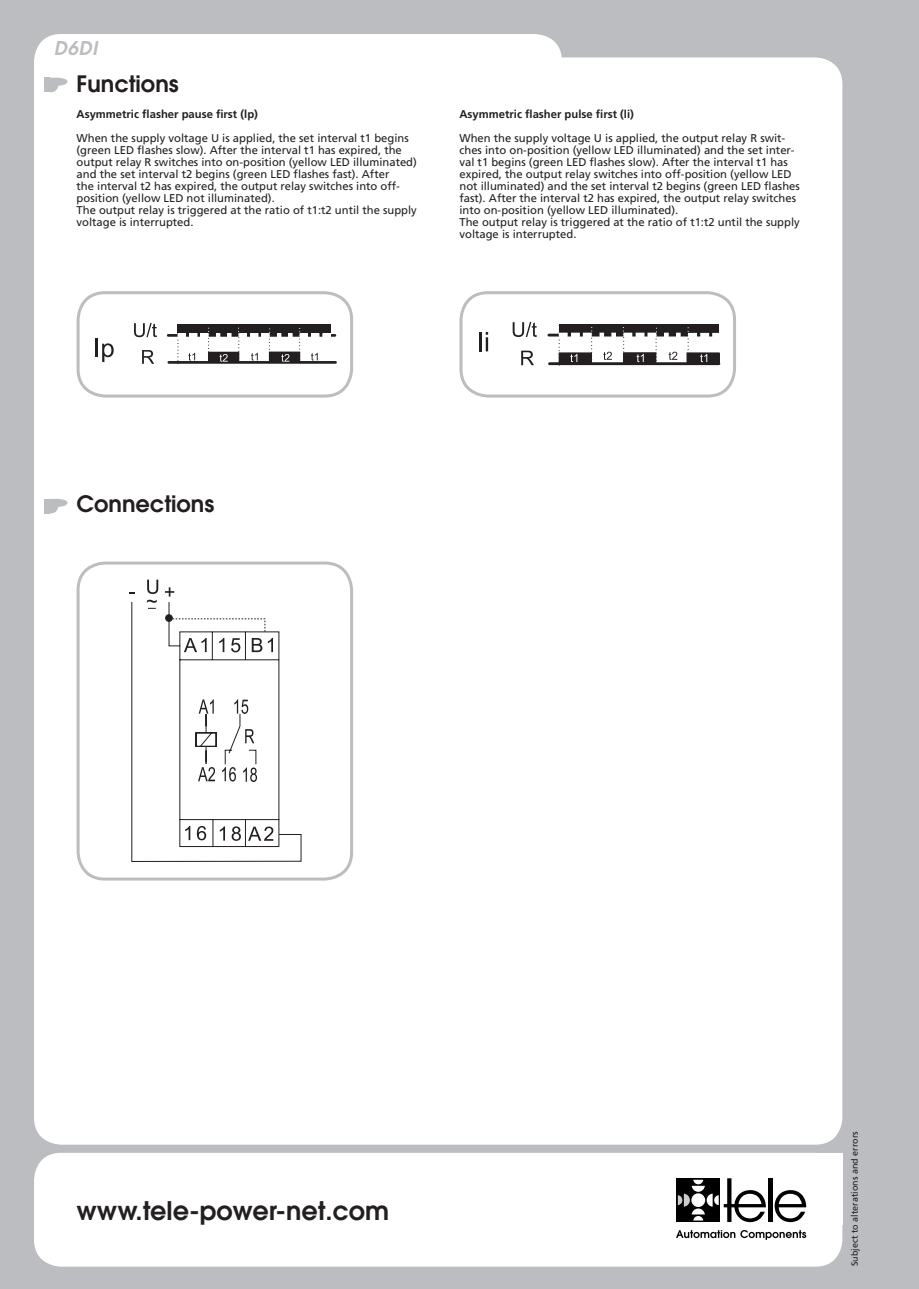
<style>
.page{position:relative;width:919px;height:1289px;background:#fff}
.page>*{position:absolute;margin:0;border:0;box-sizing:border-box;transform-origin:0 0}
.t1{font:600 25.5px "Avant Garde";color:#231f20}
.t2{font:600 22.5px "Avant Garde";color:#231f20}
.t3{font:italic 600 18.9px "Avant Garde";color:#bcbdc0}
.t4{font:11.25px/12px "Frutiger";color:#231f20}
.t5{font:9px "Frutiger";color:#231f20}
.s1{font-weight:700}
</style>
<div class="page">
<div style="left:0;top:0;width:918px;height:1288px;background:#bcbdc0"></div>
<div style="left:34px;top:57px;width:808px;height:1087px;background:#fff"></div>
<div style="left:34px;top:1152px;width:808px;height:114px;background:#fff"></div>
<div style="left:525px;top:1152px;width:317px;height:72px;background:#fff"></div>
<div style="left:34px;top:34px;width:528px;height:347px;background:#fff"></div>
<svg style="left:774px;top:1190px;width:32px;height:32px"></svg>
<hr style="left:768px;top:1178px;width:4px;height:43px;background:#000">
<div style="left:676px;top:1178px;width:44px;height:43px;background:#000"></div>
<svg style="left:677px;top:1178px;width:88px;height:44px"></svg>
<svg style="left:676px;top:1229px;width:130px;height:10px"></svg>
<svg style="left:54px;top:78px;width:14px;height:8px"></svg>
<div style="left:44px;top:78px;width:14px;height:14px;background:#bcbdc0;border-radius:50%"></div>
<div style="left:44px;top:78px;width:6px;height:14px;background:#bcbdc0"></div>
<svg style="left:75px;top:290px;width:279px;height:106px;background:#e4e3e4"></svg>
<svg style="left:458px;top:290px;width:279px;height:106px;background:#e1e0e1"></svg>
<svg style="left:54px;top:499px;width:14px;height:8px"></svg>
<div style="left:44px;top:499px;width:14px;height:14px;background:#bcbdc0;border-radius:50%"></div>
<div style="left:44px;top:499px;width:6px;height:14px;background:#bcbdc0"></div>
<div style="left:77px;top:1199px;width:425px;height:43px;background:#fff"></div>
<svg style="left:75px;top:560px;width:279px;height:319px;background:#f5f5f5"></svg>
<p class="t3" style="left:54px;top:35px;width:45px">D6DI</p>
<p class="t2" style="left:77px;top:71px;width:104px">Functions</p>
<p class="t4" style="left:77px;top:103px;width:333px;line-height:24px"><span class="s1">Asymmetric flasher pause first (lp)<br></span>When the supply voltage U is applied, the set interval t1 begins</p>
<p class="t4" style="left:77px;top:145px;width:342px">(green LED flashes slow). After the interval t1 has expired, the output relay R switches into on-position (yellow LED illuminated) and the set interval t2 begins (green LED flashes fast). After<br>the interval t2 has expired, the output relay switches into off&shy;position (yellow LED not illuminated).<br>The output relay is triggered at the ratio of t1:t2 until the supply voltage is interrupted.</p>
<p class="t4" style="left:459px;top:103px;width:327px;line-height:24px"><span class="s1">Asymmetric flasher pulse first (li)<br></span>When the supply voltage U is applied, the output relay R swit-</p>
<p class="t4" style="left:459px;top:145px;width:342px">ches into on-position (yellow LED illuminated) and the set inter&shy;val t1 begins (green LED flashes slow). After the interval t1 has expired, the output relay switches into off-position (yellow LED not illuminated) and the set interval t2 begins (green LED flashes fast). After the interval t2 has expired, the output relay switches into on-position (yellow LED illuminated).<br>The output relay is triggered at the ratio of t1:t2 until the supply voltage is interrupted.</p>
<p class="t2" style="left:77px;top:491px;width:139px">Connections</p>
<p class="t1" style="left:77px;top:1196px;width:314px">www.tele-power-net.com</p>
<p class="t5" style="left:851px;top:1266px;width:137px;rotate:-90deg">Subject to alterations and errors</p>
</div>
